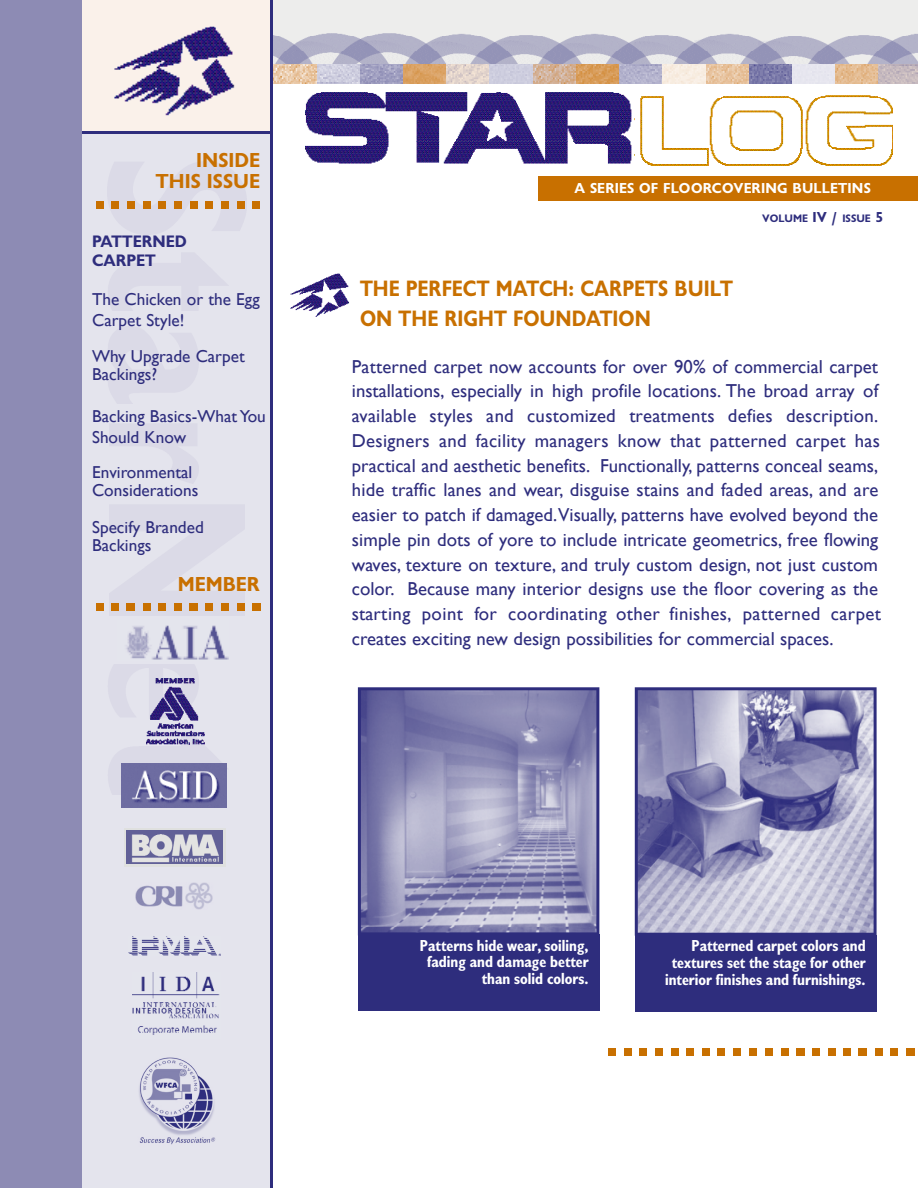
<style>
.page{position:relative;width:918px;height:1188px;background:#fff}
.page>*{position:absolute;margin:0;border:0;box-sizing:border-box;transform-origin:0 0}
.t1{font:23.1px/30px "Gill Sans Bld";color:#c87000;scale:.91 1}
.t2{font:21px/21px "Gill Sans Bld";color:#c87000;text-align:right}
.t3{font:18.75px/24.8px "Gill Sans";letter-spacing:.005em;color:#2e2d7d}
.t4{font:17.25px/18px "Gill Sans";color:#2e2d7d}
.t5{font:17.25px/19.5px "Gill Sans Bld";color:#2e2d7d}
.t6{font:16.5px/17px "Gill Sans Bld Cnd";color:#fff;text-align:right}
.t7{font:15px "Gill Sans Bld";letter-spacing:.01em;color:#fff}
.t8{font:11.25px "Gill Sans Bld";color:#2e2d7d}
.s1{font-size:15px}
</style>
<div class="page">
<div style="left:78px;top:0;width:195px;height:134px;background:#faf1ea"></div>
<img style="left:152px;top:27px;width:83px;height:89px">
<hr style="left:78px;top:131px;width:195px;height:3px;background:#2e2d7d">
<img style="left:273px;top:0;width:645px;height:64px">
<div style="left:82px;top:134px;width:191px;height:1054px;background:#e4e4ed"></div>
<img style="left:305px;top:93px;width:327px;height:49px">
<img style="left:305px;top:142px;width:327px;height:22px">
<img style="left:641px;top:95px;width:240px;height:3px">
<img style="left:634px;top:98px;width:258px;height:68px">
<div style="left:749px;top:1048px;width:8px;height:8px;background:#c87000"></div>
<div style="left:765px;top:1048px;width:8px;height:8px;background:#c87000"></div>
<div style="left:781px;top:1048px;width:7px;height:8px;background:#c87000"></div>
<div style="left:796px;top:1048px;width:8px;height:8px;background:#c87000"></div>
<div style="left:812px;top:1048px;width:8px;height:8px;background:#c87000"></div>
<div style="left:828px;top:1048px;width:8px;height:8px;background:#c87000"></div>
<div style="left:843px;top:1048px;width:8px;height:8px;background:#c87000"></div>
<div style="left:859px;top:1048px;width:8px;height:8px;background:#c87000"></div>
<div style="left:875px;top:1048px;width:8px;height:8px;background:#c87000"></div>
<div style="left:890px;top:1048px;width:8px;height:8px;background:#c87000"></div>
<div style="left:608px;top:1048px;width:8px;height:8px;background:#c87000"></div>
<div style="left:624px;top:1048px;width:7px;height:8px;background:#c87000"></div>
<div style="left:639px;top:1048px;width:8px;height:8px;background:#c87000"></div>
<div style="left:655px;top:1048px;width:8px;height:8px;background:#c87000"></div>
<div style="left:671px;top:1048px;width:8px;height:8px;background:#c87000"></div>
<div style="left:686px;top:1048px;width:8px;height:8px;background:#c87000"></div>
<div style="left:702px;top:1048px;width:8px;height:8px;background:#c87000"></div>
<div style="left:718px;top:1048px;width:7px;height:8px;background:#c87000"></div>
<div style="left:734px;top:1048px;width:7px;height:8px;background:#c87000"></div>
<img style="left:139px;top:1057px;width:77px;height:88px">
<div style="left:539px;top:177px;width:379px;height:24px;background:#c87000"></div>
<img style="left:129px;top:936px;width:92px;height:20px">
<img style="left:133px;top:973px;width:87px;height:62px">
<img style="left:290px;top:274px;width:59px;height:43px">
<div style="left:1px;top:0;width:81px;height:1188px;background:#8d8bb4"></div>
<img style="left:96px;top:603px;width:148px;height:8px">
<div style="left:96px;top:201px;width:8px;height:8px;background:#c87000"></div>
<div style="left:111px;top:201px;width:8px;height:8px;background:#c87000"></div>
<div style="left:127px;top:201px;width:8px;height:8px;background:#c87000"></div>
<div style="left:143px;top:201px;width:8px;height:8px;background:#c87000"></div>
<div style="left:158px;top:201px;width:8px;height:8px;background:#c87000"></div>
<div style="left:174px;top:201px;width:8px;height:8px;background:#c87000"></div>
<div style="left:190px;top:201px;width:7px;height:8px;background:#c87000"></div>
<div style="left:206px;top:201px;width:7px;height:8px;background:#c87000"></div>
<div style="left:221px;top:201px;width:8px;height:8px;background:#c87000"></div>
<div style="left:237px;top:201px;width:7px;height:8px;background:#c87000"></div>
<div style="left:252px;top:201px;width:8px;height:8px;background:#c87000"></div>
<div style="left:96px;top:604px;width:8px;height:7px;background:#c87000"></div>
<div style="left:111px;top:604px;width:8px;height:7px;background:#c87000"></div>
<div style="left:127px;top:604px;width:8px;height:7px;background:#c87000"></div>
<div style="left:143px;top:604px;width:8px;height:7px;background:#c87000"></div>
<div style="left:158px;top:604px;width:8px;height:7px;background:#c87000"></div>
<div style="left:174px;top:604px;width:8px;height:7px;background:#c87000"></div>
<div style="left:190px;top:604px;width:8px;height:7px;background:#c87000"></div>
<div style="left:206px;top:604px;width:7px;height:7px;background:#c87000"></div>
<div style="left:221px;top:604px;width:8px;height:7px;background:#c87000"></div>
<div style="left:237px;top:604px;width:7px;height:7px;background:#c87000"></div>
<div style="left:252px;top:604px;width:8px;height:7px;background:#c87000"></div>
<img style="left:146px;top:678px;width:59px;height:67px">
<img style="left:122px;top:763px;width:104px;height:45px">
<svg style="left:124px;top:828px;width:102px;height:38px"></svg>
<img style="left:127px;top:831px;width:95px;height:32px">
<img style="left:135px;top:882px;width:78px;height:28px">
<hr style="left:270px;top:0;width:3px;height:1188px;background:#2e2d7d">
<img style="left:126px;top:625px;width:103px;height:35px">
<div style="left:906px;top:1048px;width:8px;height:8px;background:#c87000"></div>
<svg style="left:635px;top:687px;width:242px;height:248px;background:#9a99bd"></svg>
<div style="left:635px;top:935px;width:242px;height:77px;background:#2e2d7d"></div>
<svg style="left:358px;top:687px;width:241px;height:247px;background:#8e8db5"></svg>
<div style="left:358px;top:934px;width:241px;height:77px;background:#2e2d7d"></div>
<img style="left:273px;top:64px;width:645px;height:19px">
<svg style="left:835px;top:64px;width:43px;height:19px"></svg>
<div style="left:791px;top:64px;width:44px;height:19px;background:#e7e6ef"></div>
<svg style="left:748px;top:64px;width:43px;height:19px"></svg>
<svg style="left:705px;top:64px;width:43px;height:19px"></svg>
<div style="left:662px;top:64px;width:43px;height:19px;background:#f7ede1"></div>
<div style="left:619px;top:64px;width:43px;height:19px;background:linear-gradient(to right,#b1b0cc,#b5b4ce)"></div>
<svg style="left:575px;top:64px;width:44px;height:19px"></svg>
<svg style="left:532px;top:64px;width:43px;height:19px"></svg>
<div style="left:489px;top:64px;width:43px;height:19px;background:#cecedf"></div>
<svg style="left:446px;top:64px;width:43px;height:19px"></svg>
<svg style="left:403px;top:64px;width:43px;height:19px"></svg>
<svg style="left:359px;top:64px;width:44px;height:19px"></svg>
<p class="t2" style="left:156px;top:152px;width:106px">INSIDE<br>THIS ISSUE</p>
<p class="t5" style="left:92px;top:234px;width:96px">PATTERNED<br>CARPET</p>
<p class="t4" style="left:92px;top:289px;width:169px;line-height:21px">The Chicken or the Egg<br>Carpet Style!</p>
<p class="t4" style="left:92px;top:347px;width:154px">Why Upgrade Carpet<br>Backings?</p>
<p class="t4" style="left:92px;top:406px;width:175px;line-height:21px">Backing Basics-What You<br>Should Know</p>
<p class="t4" style="left:92px;top:463px;width:108px">Environmental<br>Considerations</p>
<p class="t4" style="left:92px;top:518px;width:113px">Specify Branded<br>Backings</p>
<p class="t2" style="left:178px;top:576px;width:84px">MEMBER</p>
<p class="t7" style="left:575px;top:183px;width:298px">A SERIES OF FLOO RCOVERING BULLETINS</p>
<p class="t1" style="left:360px;top:276px;width:412px">THE PERFECT MATCH: CARPETS BUILT<br>ON THE RIGHT FOUNDATION</p>
<p class="t8" style="left:762px;top:214px;width:122px">VOLUME <span class="s1">IV /</span> ISSUE <span class="s1">5</span></p>
<p class="t3" style="left:352px;top:354px;width:531px">Patterned carpet now accounts for over 90% of commercial carpet installations, especially in high profile locations. The broad array of available styles and customized treatments defies description.<br>Designers and facility managers know that patterned carpet has practical and aesthetic benefits. Functionally, patterns conceal seams, hide traffic lanes and wear, disguise stains and faded areas, and are easier to patch if damaged.Visually, patterns have evolved beyond the simple pin dots of yore to include intricate geometrics, free flowing waves, texture on texture, and truly custom design, not just custom color. Because many interior designs use the floor covering as the starting point for coordinating other finishes, patterned carpet creates exciting new design possibilities for commercial spaces.</p>
<p class="t6" style="left:420px;top:939px;width:170px">Patterns hide wear, soiling, fading and damage better than solid colors.</p>
<p class="t6" style="left:665px;top:939px;width:202px">Patterned carpet colors and textures set the stage for other interior finishes and furnishings.</p>
</div>
